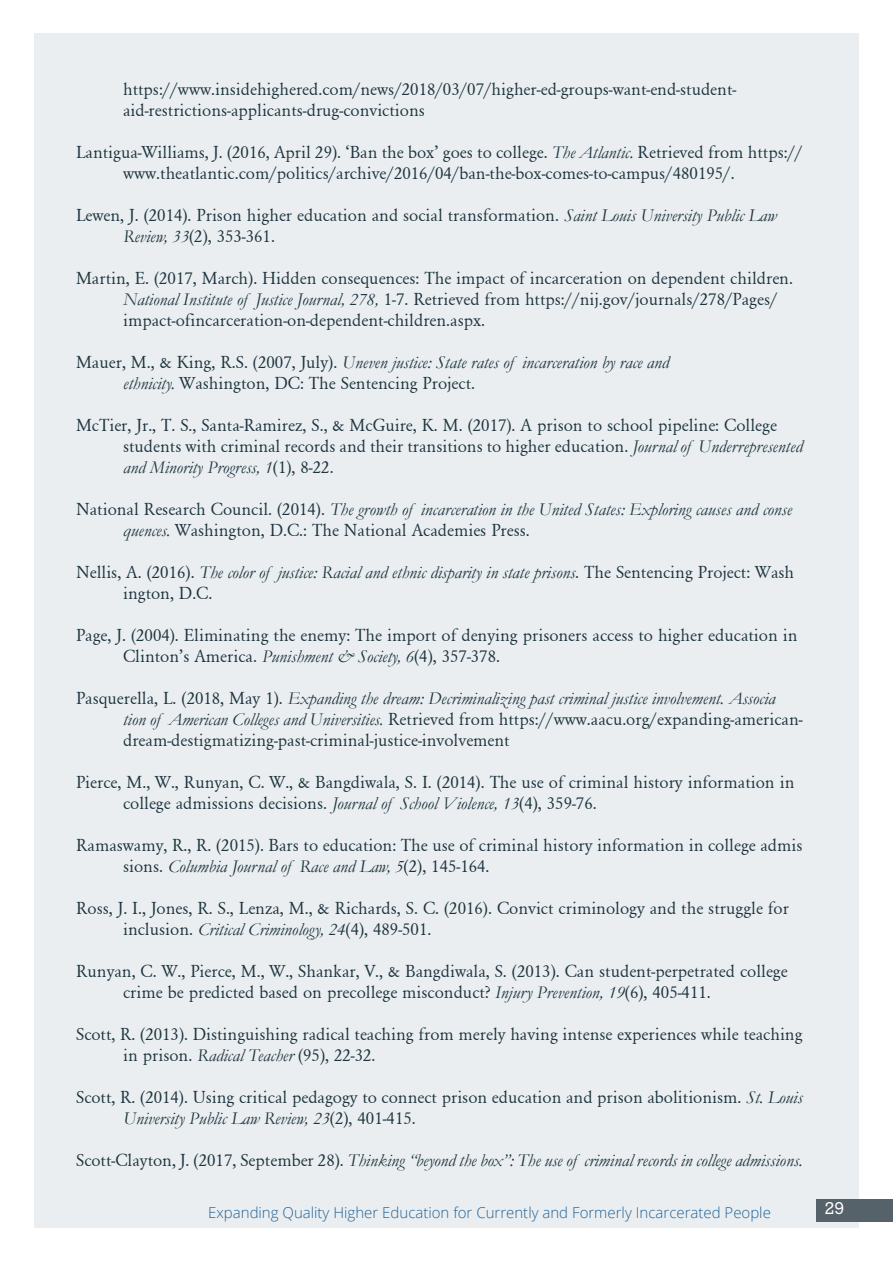
<style>
.page{position:relative;width:893px;height:1263px;background:#fff}
.page>*{position:absolute;margin:0;border:0;box-sizing:border-box;transform-origin:0 0}
.t1{font:21px "Rokkitt";color:#fff}
.t2{font:18px/21px "Garamond";color:#1d343f}
.t3{font:italic 18px/21px "Garamond";color:#1d343f}
.t4{font:300 15px "Open Sans";color:#216399}
.s1{font-style:italic}
.s2{font-style:normal}
</style>
<div class="page">
<div style="left:34px;top:33px;width:825px;height:1195px;background:#eaeef0"></div>
<div style="left:816px;top:1199px;width:77px;height:23px;background:#566269"></div>
<p class="t2" style="left:123px;top:78px;width:615px">https://www.insidehighered.com/news/2018/03/07/higher-ed-groups-want-end-student-</p>
<p class="t2" style="left:123px;top:99px;width:303px">aid-restrictions-applicants-drug-convictions</p>
<p class="t2" style="left:76px;top:141px;width:728px">Lantigua-Williams, J. (2016, April 29). ‘Ban the box’ goes to college. <span class="s1">The Atlantic.</span> Retrieved from https://</p>
<p class="t2" style="left:123px;top:162px;width:613px">www.theatlantic.com/politics/archive/2016/04/ban-the-box-comes-to-campus/480195/.</p>
<p class="t2" style="left:123px;top:204px;width:655px;text-indent:-47px">Lewen, J. (2014). Prison higher education and social transformation. <span class="s1">Saint Louis University Public Law<br>Review, 33</span>(2), 353-361.</p>
<p class="t2" style="left:123px;top:267px;width:671px;text-indent:-47px">Martin, E. (2017, March). Hidden consequences: The impact of incarceration on dependent children.<br><span class="s1">National Institute of Justice Journal, 278,</span> 1-7. Retrieved from https://nij.gov/journals/278/Pages/ impact-ofincarceration-on-dependent-children.aspx.</p>
<p class="t3" style="left:76px;top:351px;width:595px"><span class="s2">Mauer, M., &amp; King, R.S. (2007, July).</span> Uneven justice: State rates of incarceration by race and</p>
<p class="t2" style="left:123px;top:372px;width:353px"><span class="s1">ethnicity.</span> Washington, DC: The Sentencing Project.</p>
<p class="t2" style="left:123px;top:414px;width:681px;text-indent:-47px">McTier, Jr., T. S., Santa-Ramirez, S., &amp; McGuire, K. M. (2017). A prison to school pipeline: College students with criminal records and their transitions to higher education. <span class="s1">Journal of Underrepresented</span></p>
<p class="t3" style="left:123px;top:456px;width:212px">and Minority Progress, 1<span class="s2">(1), 8-22.</span></p>
<p class="t2" style="left:123px;top:498px;width:670px;text-indent:-47px">National Research Council. (2014). <span class="s1">The growth of incarceration in the United States: Exploring causes and conse quences.</span> Washington, D.C.: The National Academies Press.</p>
<p class="t3" style="left:123px;top:561px;width:673px;text-indent:-47px"><span class="s2">Nellis, A. (2016).</span> The color of justice: Racial and ethnic disparity in state prisons<span class="s2">. The Sentencing Project: Wash ington, D.C.</span></p>
<p class="t2" style="left:123px;top:624px;width:676px;text-indent:-47px">Page, J. (2004). Eliminating the enemy: The import of denying prisoners access to higher education in<br>Clinton’s America. <span class="s1">Punishment &amp; Society, 6</span>(4), 357-378.</p>
<p class="t3" style="left:123px;top:687px;width:681px;text-indent:-47px"><span class="s2">Pasquerella, L. (2018, May 1).</span> Expanding the dream: Decriminalizing past criminal justice involvement. Associa tion of American Colleges and Universities. <span class="s2">Retrieved from https://www.aacu.org/expanding-american-</span></p>
<p class="t2" style="left:123px;top:729px;width:388px">dream-destigmatizing-past-criminal-justice-involvement</p>
<p class="t2" style="left:123px;top:771px;width:673px;text-indent:-47px">Pierce, M., W., Runyan, C. W., &amp; Bangdiwala, S. I. (2014). The use of criminal history information in college admissions decisions. <span class="s1">Journal of School Violence, 13</span>(4), 359-76.</p>
<p class="t2" style="left:76px;top:834px;width:728px">Ramaswamy, R., R. (2015). Bars to education: The use of criminal history information in college admis</p>
<p class="t3" style="left:123px;top:855px;width:368px"><span class="s2">sions.</span> Columbia Journal of Race and Law, 5<span class="s2">(2), 145-164.</span></p>
<p class="t2" style="left:123px;top:897px;width:667px;text-indent:-47px">Ross, J. I., Jones, R. S., Lenza, M., &amp; Richards, S. C. (2016). Convict criminology and the struggle for inclusion. <span class="s1">Critical Criminology, 24</span>(4), 489-501.</p>
<p class="t2" style="left:123px;top:960px;width:666px;text-indent:-47px">Runyan, C. W., Pierce, M., W., Shankar, V., &amp; Bangdiwala, S. (2013). Can student-perpetrated college crime be predicted based on precollege misconduct? <span class="s1">Injury Prevention, 19</span>(6), 405-411.</p>
<p class="t2" style="left:76px;top:1023px;width:728px">Scott, R. (2013). Distinguishing radical teaching from merely having intense experiences while teaching</p>
<p class="t2" style="left:123px;top:1044px;width:254px">in prison. <span class="s1">Radical Teacher</span> (95), 22-32.</p>
<p class="t2" style="left:76px;top:1086px;width:728px">Scott, R. (2014). Using critical pedagogy to connect prison education and prison abolitionism. <span class="s1">St. Louis</span></p>
<p class="t3" style="left:123px;top:1107px;width:294px">University Public Law Review, 23<span class="s2">(2), 401-415.</span></p>
<p class="t3" style="left:76px;top:1149px;width:728px"><span class="s2">Scott-Clayton, J. (2017, September 28).</span> Thinking “beyond the box”: The use of criminal records in college admissions.</p>
<p class="t4" style="left:208px;top:1202px;width:564px">Expanding Quality Higher Education for Currently and Formerly Incarcerated People</p>
<p class="t1" style="left:825px;top:1199px;width:21px">29</p>
</div>
